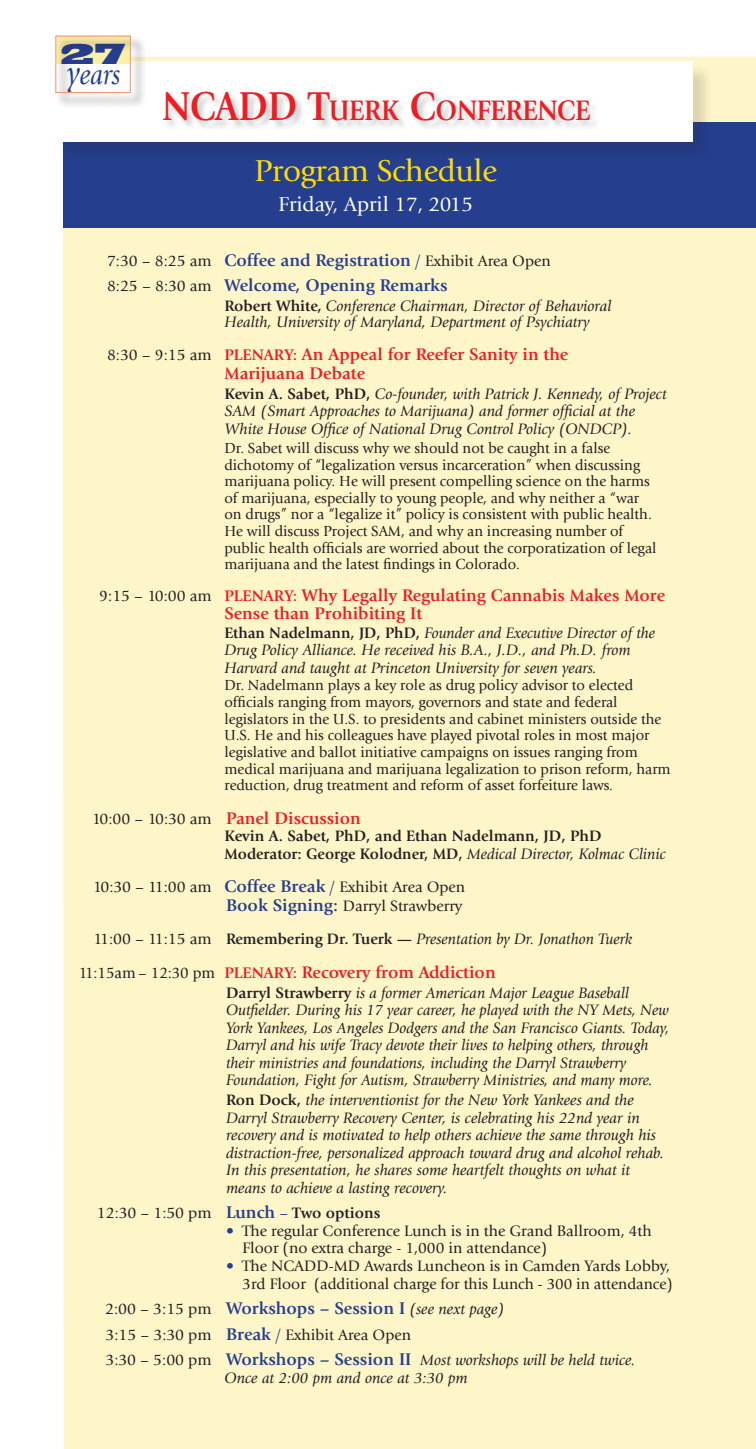
<style>
.page{position:relative;width:756px;height:1449px;background:#fff}
.page>*{position:absolute;margin:0;border:0;box-sizing:border-box;transform-origin:0 0}
.t1{font:700 42px "Giovanni";color:#ee1d23;scale:.89 1}
.t2{font:31.5px "Giovanni";letter-spacing:-.01em;color:#ffdc01}
.t3{font:700 29.4px "Giovanni";letter-spacing:-.015em;color:#ee1d23;scale:.91 1}
.t4{font:italic 29.4px "Giovanni";color:#253f8e;scale:.9 1}
.t5{font:26.95px "Blackoak Std";color:#253f8e;scale:.9 1}
.t6{font:21px "Giovanni";color:#fff}
.t7{font:700 17.68px "Giovanni";color:#253f8e}
.t8{font:700 17.5px/19.2px "Giovanni";color:#ee1d23}
.t9{font:15.92px "Giovanni";letter-spacing:-.01em;color:#231f20}
.t10{font:italic 15.75px/17.5px "Giovanni";color:#231f20}
.t11{font:15.75px/17.7px "Giovanni";color:#231f20}
.t12{font:700 15.75px/17.7px "Giovanni";color:#231f20}
.t13{font:15.22px/16.6px "Giovanni";color:#231f20}
.s1{font-size:34.3px}
.s2{font-size:42px}
.s3{font-weight:400;font-size:15.92px;color:#231f20}
.s4{font-weight:400;font-size:15.75px}
.s5{font-weight:400;font-size:15.75px;color:#231f20}
.s6{font-weight:700;font-style:normal}
.s7{font-size:15.92px}
.s8{font-weight:400;font-style:italic}
.s9{font-weight:700;font-size:17.68px;color:#253f8e}
.s10{color:#253f8e}
.s11{font-style:normal;font-size:15.92px}
.s12{font-size:15.75px;color:#253f8e}
.s13{font-weight:700;font-size:15.75px}
.s14{font-weight:400;font-style:italic;font-size:15.75px;color:#231f20}
.s15{font-weight:700;font-style:normal;font-size:17.68px;color:#253f8e}
</style>
<div class="page">
<div style="left:63px;top:57px;width:693px;height:1392px;background:#fef5c9"></div>
<div style="left:63px;top:122px;width:693px;height:106px;background:#253f8e"></div>
<div style="left:58px;top:63px;width:656px;height:100px;background:#231f20;opacity:.15"></div>
<div style="left:56px;top:62px;width:637px;height:80px;background:#fff"></div>
<div style="left:164px;top:92px;width:437px;height:39px;background:#231f20;opacity:.23"></div>
<div style="left:55px;top:35px;width:92px;height:74px;background:#231f20;opacity:.33"></div>
<div style="left:55px;top:36px;width:76px;height:57px;border:1px solid #f69173"></div>
<p class="t5" style="left:61px;top:36px;width:73px">27</p>
<p class="t4" style="left:67px;top:58px;width:61px"><span class="s1">y</span>ears</p>
<p class="t1" style="left:162px;top:82px;width:92px">NCADD</p>
<p class="t3" style="left:308px;top:94px;width:312px"><span class="s2">T</span>UERK <span class="s2">C</span>ONFERENCE</p>
<p class="t2" style="left:255px;top:153px;width:244px">Program Schedule</p>
<p class="t6" style="left:279px;top:192px;width:196px">Friday, April 17, 2015</p>
<p class="t7" style="left:107px;top:250px;width:445px"><span class="s3">7:30 – 8:25 am</span> Coffee and Registration <span class="s4">/</span> <span class="s5">Exhibit Area Open</span></p>
<p class="t7" style="left:107px;top:275px;width:342px"><span class="s3">8:25 – 8:30 am</span> Welcome, Opening Remarks</p>
<p class="t10" style="left:224px;top:298px;width:389px;line-height:15.9px"><span class="s6">Robert White,</span> Conference Chairman, Director of Behavioral<br>Health, University of Maryland, Department of Psychiatry</p>
<p class="t8" style="left:224px;top:345px;width:345px;text-indent:-117px"><span class="s3">8:30 – 9:15 am</span> <span class="s7">PLENARY:</span> An Appeal for Reefer Sanity in the<br>Marijuana Debate</p>
<p class="t10" style="left:224px;top:385px;width:444px"><span class="s6">Kevin A. Sabet, PhD,</span> Co-founder, with Patrick J. Kennedy, of Project<br>SAM (Smart Approaches to Marijuana) and former official at the<br>White House Office of National Drug Control Policy (ONDCP).</p>
<p class="t13" style="left:224px;top:440px;width:434px">Dr. Sabet will discuss why we should not be caught in a false dichotomy of “legalization versus incarceration” when discussing marijuana policy. He will present compelling science on the harms of marijuana, especially to young people, and why neither a “war on drugs” nor a “legalize it” policy is consistent with public health.<br>He will discuss Project SAM, and why an increasing number of public health officials are worried about the corporatization of legal marijuana and the latest findings in Colorado.</p>
<p class="t8" style="left:224px;top:586px;width:442px;line-height:17.7px;text-indent:-125px"><span class="s3">9:15 – 10:00 am</span> <span class="s7">PLENARY:</span> Why Legally Regulating Cannabis Makes More<br>Sense than Prohibiting It</p>
<p class="t10" style="left:224px;top:624px;width:432px"><span class="s6">Ethan Nadelmann, JD, PhD,</span> Founder and Executive Director of the<br>Drug Policy Alliance. He received his B.A., J.D., and Ph.D. from<br>Harvard and taught at Princeton University for seven years.</p>
<p class="t13" style="left:224px;top:677px;width:448px">Dr. Nadelmann plays a key role as drug policy advisor to elected officials ranging from mayors, governors and state and federal legislators in the U.S. to presidents and cabinet ministers outside the U.S. He and his colleagues have played pivotal roles in most major legislative and ballot initiative campaigns on issues ranging from medical marijuana and marijuana legalization to prison reform, harm reduction, drug treatment and reform of asset forfeiture laws.</p>
<p class="t8" style="left:92px;top:808px;width:270px"><span class="s3">10:00 – 10:30 am</span> Panel Discussion</p>
<p class="t12" style="left:224px;top:827px;width:443px">Kevin A. Sabet, PhD, and Ethan Nadelmann, JD, PhD<br>Moderator: George Kolodner, MD, <span class="s8">Medical Director, Kolmac Clinic</span></p>
<p class="t11" style="left:93px;top:878px;width:374px"><span class="s7">10:30 – 11:00 am</span> <span class="s9">Coffee Break</span> <span class="s10">/</span> Exhibit Area Open</p>
<p class="t11" style="left:226px;top:897px;width:238px"><span class="s9">Book Signing:</span> Darryl Strawberry</p>
<p class="t10" style="left:94px;top:931px;width:540px"><span class="s11">11:00 – 11:15 am</span> <span class="s6">Remembering Dr. Tuerk —</span> Presentation by Dr. Jonathon Tuerk</p>
<p class="t8" style="left:79px;top:962px;width:418px"><span class="s3">11:15am – 12:30 pm</span> <span class="s7">PLENARY:</span> Recovery from Addiction</p>
<p class="t10" style="left:226px;top:984px;width:445px"><span class="s6">Darryl Strawberry</span> is a former American Major League Baseball Outfielder. During his 17 year career, he played with the NY Mets, New York Yankees, Los Angeles Dodgers and the San Francisco Giants. Today, Darryl and his wife Tracy devote their lives to helping others, through their ministries and foundations, including the Darryl Strawberry Foundation, Fight for Autism, Strawberry Ministries, and many more.</p>
<p class="t10" style="left:226px;top:1091px;width:440px"><span class="s6">Ron Dock,</span> the interventionist for the New York Yankees and the Darryl Strawberry Recovery Center, is celebrating his 22nd year in recovery and is motivated to help others achieve the same through his distraction-free, personalized approach toward drug and alcohol rehab.<br>In this presentation, he shares some heartfelt thoughts on what it means to achieve a lasting recovery.</p>
<p class="t9" style="left:97px;top:1204px;width:285px">12:30 – 1:50 pm <span class="s9">Lunch</span> <span class="s12">–</span> <span class="s13">Two options</span></p>
<p class="t11" style="left:242px;top:1222px;width:411px;text-indent:-16px"><span class="s10">•</span> The regular Conference Lunch is in the Grand Ballroom, 4th<br>Floor (no extra charge - 1,000 in attendance)</p>
<p class="t11" style="left:226px;top:1257px;width:448px;text-align:right"><span class="s10">•</span> The NCADD-MD Awards Luncheon is in Camden Yards Lobby,<br>3rd Floor (additional charge for this Lunch - 300 in attendance)</p>
<p class="t7" style="left:105px;top:1298px;width:401px"><span class="s3">2:00 – 3:15 pm</span> Workshops – Session I <span class="s14">(see next page)</span></p>
<p class="t11" style="left:106px;top:1326px;width:307px"><span class="s7">3:15 – 3:30 pm</span> <span class="s9">Break</span> <span class="s10">/</span> Exhibit Area Open</p>
<p class="t10" style="left:224px;top:1351px;width:412px;text-indent:-119px"><span class="s11">3:30 – 5:00 pm</span> <span class="s15">Workshops – Session II</span> Most workshops will be held twice.<br>Once at 2:00 pm and once at 3:30 pm</p>
</div>
